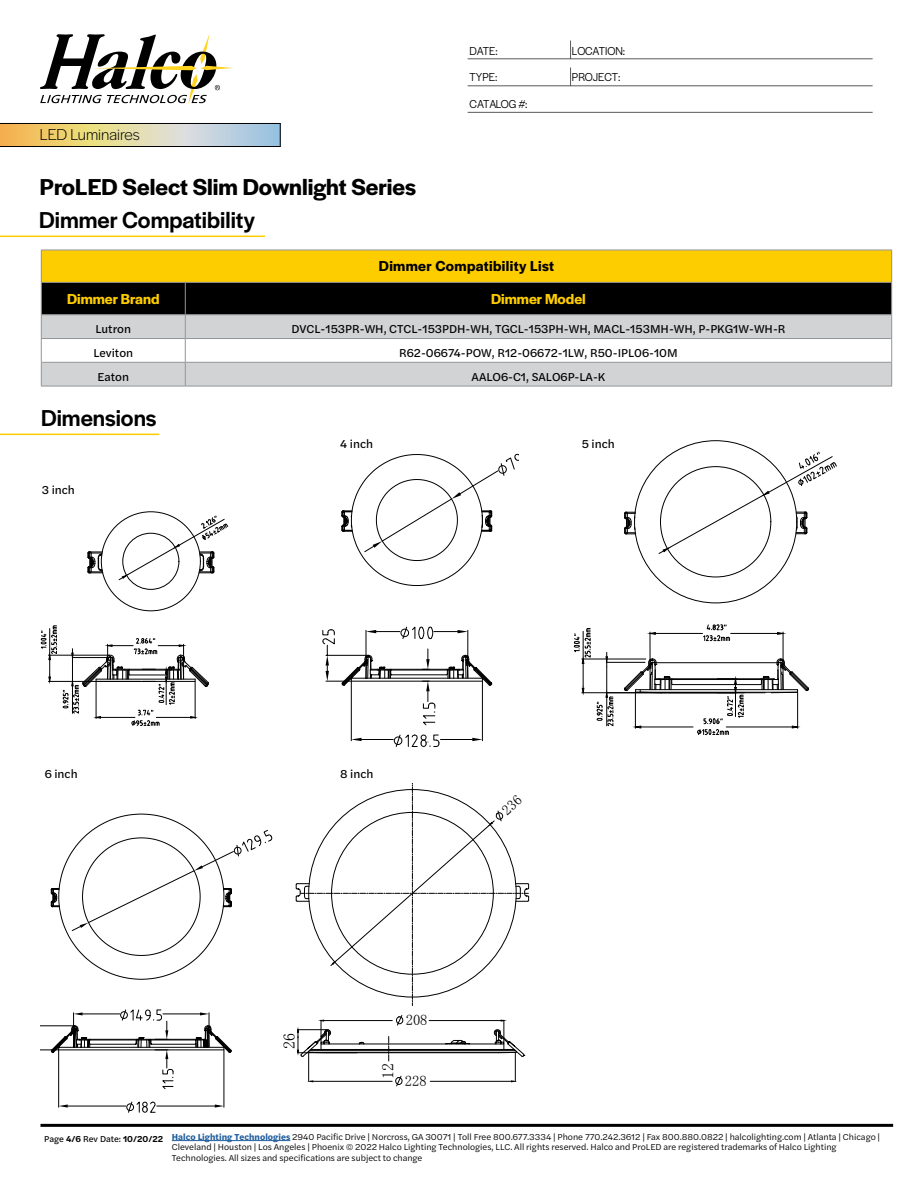
<style>
.page{position:relative;width:918px;height:1188px;background:#fff}
.page>*{position:absolute;margin:0;border:0;box-sizing:border-box;transform-origin:0 0}
.t1{font:600 24px "Halyard Display";color:#000}
.t2{font:500 24px "Halyard Display";color:#000}
.t3{font:300 16.5px "Halyard Display";color:#000}
.t4{font:16.05px "Sim Sun";color:#000}
.t5{font:600 15px "Halyard Display";letter-spacing:.025em;color:#000}
.t6{font:600 15px "Halyard Display";color:#fecd00}
.t7{font:14.7px "Sim Sun";color:#000}
.t8{font:12px "Halyard Text";color:#000}
.t9{font:12px "Halyard Display";color:#000;scale:.95 1}
.t10{font:12px "Halyard Display";letter-spacing:-.02em;color:#000;scale:.95 1}
.t11{font:9px/10.8px "Halyard Text";color:#000}
.t12{font:9px "Halyard Text";color:#000}
.t13{font:7.95px "Myriad Pro";color:#000}
.s1{font-weight:600}
.s2{font-weight:700;color:#215e9e}
</style>
<div class="page">
<svg style="left:40px;top:34px;width:193px;height:71px"></svg>
<hr style="left:40px;top:1124px;width:853px;height:3px;background:#000">
<svg style="left:0;top:123px;width:280px;height:24px;background:#c7c09a"></svg>
<hr style="left:468px;top:59px;width:405px;height:1px;background:#59595c">
<svg style="left:570px;top:41px;width:1px;height:18px"></svg>
<hr style="left:468px;top:86px;width:405px;height:1px;background:#59595c">
<svg style="left:570px;top:68px;width:1px;height:18px"></svg>
<hr style="left:468px;top:112px;width:405px;height:1px;background:#59595c">
<hr style="left:0;top:434px;width:159px;height:1px;background:#fecd00">
<hr style="left:0;top:236px;width:265px;height:1px;background:#fecd00">
<div style="left:41px;top:250px;width:851px;height:32px;background:#fecd00"></div>
<hr style="left:41px;top:250px;width:144px;height:1px;background:#939598">
<hr style="left:41px;top:250px;width:1px;height:32px;background:#939598">
<hr style="left:185px;top:250px;width:707px;height:1px;background:#939598">
<hr style="left:891px;top:250px;width:1px;height:32px;background:#939598">
<hr style="left:41px;top:386px;width:144px;height:1px;background:#939598">
<hr style="left:185px;top:386px;width:707px;height:1px;background:#939598">
<svg style="left:41px;top:282px;width:851px;height:104px"></svg>
<svg style="left:323px;top:454px;width:196px;height:293px"></svg>
<svg style="left:41px;top:813px;width:249px;height:329px"></svg>
<hr style="left:58px;top:1050px;width:1px;height:57px;background:#000">
<hr style="left:224px;top:1050px;width:1px;height:57px;background:#000">
<hr style="left:68px;top:1106px;width:58px;height:1px;background:#000">
<hr style="left:157px;top:1106px;width:58px;height:1px;background:#000">
<svg style="left:59px;top:1105px;width:9px;height:3px"></svg>
<svg style="left:215px;top:1105px;width:9px;height:3px"></svg>
<svg style="left:127px;top:1101px;width:28px;height:12px"></svg>
<svg style="left:41px;top:814px;width:231px;height:275px"></svg>
<svg style="left:297px;top:1015px;width:228px;height:72px"></svg>
<svg style="left:87px;top:551px;width:16px;height:23px"></svg>
<svg style="left:118px;top:516px;width:111px;height:64px"></svg>
<svg style="left:40px;top:625px;width:169px;height:101px"></svg>
<hr style="left:635px;top:692px;width:163px;height:1px;background:#000">
<hr style="left:636px;top:689px;width:162px;height:1px;background:#000">
<hr style="left:673px;top:684px;width:88px;height:1px;background:#000">
<hr style="left:655px;top:679px;width:119px;height:1px;background:#000">
<hr style="left:635px;top:693px;width:1px;height:35px;background:#000">
<hr style="left:797px;top:693px;width:1px;height:35px;background:#000">
<hr style="left:641px;top:727px;width:52px;height:1px;background:#000">
<hr style="left:726px;top:727px;width:66px;height:1px;background:#000">
<svg style="left:635px;top:725px;width:7px;height:4px"></svg>
<svg style="left:792px;top:725px;width:6px;height:4px"></svg>
<hr style="left:650px;top:632px;width:1px;height:57px;background:#000">
<hr style="left:783px;top:632px;width:1px;height:57px;background:#000">
<hr style="left:655px;top:633px;width:48px;height:1px;background:#000">
<hr style="left:731px;top:633px;width:47px;height:1px;background:#000">
<svg style="left:649px;top:632px;width:7px;height:3px"></svg>
<svg style="left:777px;top:632px;width:7px;height:3px"></svg>
<hr style="left:651px;top:662px;width:131px;height:1px;background:#000">
<svg style="left:624px;top:511px;width:12px;height:24px"></svg>
<svg style="left:760px;top:658px;width:49px;height:35px"></svg>
<svg style="left:658px;top:451px;width:179px;height:103px"></svg>
<hr style="left:582px;top:659px;width:64px;height:1px;background:#000">
<hr style="left:606px;top:692px;width:138px;height:1px;background:#000">
<hr style="left:606px;top:662px;width:39px;height:1px;background:#000">
<svg style="left:698px;top:678px;width:46px;height:57px"></svg>
<svg style="left:703px;top:624px;width:27px;height:17px"></svg>
<svg style="left:624px;top:658px;width:49px;height:35px"></svg>
<svg style="left:574px;top:628px;width:40px;height:98px"></svg>
<svg style="left:295px;top:783px;width:235px;height:223px"></svg>
<p class="t3" style="left:40px;top:123px;width:101px">LED Luminaires</p>
<p class="t1" style="left:40px;top:169px;width:378px">ProLED Select Slim Downlight Series</p>
<p class="t2" style="left:39px;top:203px;width:217px">Dimmer Compatibility</p>
<h3 class="t9" style="left:470px;top:42px;width:31px">DATE:</h3>
<h3 class="t9" style="left:572px;top:42px;width:58px">LOCATION:</h3>
<h3 class="t9" style="left:470px;top:69px;width:31px">TYPE:</h3>
<h3 class="t9" style="left:572px;top:69px;width:53px">PROJECT:</h3>
<h3 class="t10" style="left:470px;top:95px;width:63px">CATALOG #:</h3>
<p class="t5" style="left:379px;top:255px;width:177px">Dimmer Compatibility List</p>
<p class="t6" style="left:67px;top:288px;width:94px">Dimmer Brand</p>
<p class="t6" style="left:491px;top:288px;width:96px">Dimmer Model</p>
<p class="t8" style="left:95px;top:320px;width:37px">Lutron</p>
<p class="t8" style="left:291px;top:320px;width:496px">DVCL-153PR-WH, CTCL-153PDH-WH, TGCL-153PH-WH, MACL-153MH-WH, P-PKG1W-WH-R</p>
<p class="t8" style="left:93px;top:344px;width:41px">Leviton</p>
<p class="t8" style="left:399px;top:344px;width:280px">R62-06674-POW, R12-06672-1LW, R50-IPL06-10M</p>
<p class="t8" style="left:98px;top:368px;width:33px">Eaton</p>
<p class="t8" style="left:472px;top:368px;width:135px">AALO6-C1, SALO6P-LA-K</p>
<p class="t2" style="left:41px;top:401px;width:117px">Dimensions</p>
<p class="t13" style="left:42px;top:484px;width:22px">3 inch</p>
<p class="t8" style="left:45px;top:765px;width:34px">6 inch</p>
<p class="t8" style="left:340px;top:435px;width:34px">4 inch</p>
<p class="t8" style="left:340px;top:765px;width:35px">8 inch</p>
<p class="t4" style="left:281px;top:1049px;width:17px;rotate:-90deg">26</p>
<p class="t7" style="left:406px;top:1013px;width:23px">208</p>
<p class="t4" style="left:380px;top:1079px;width:17px;rotate:-90deg">12</p>
<p class="t7" style="left:405px;top:1073px;width:23px">228</p>
<p class="t8" style="left:582px;top:435px;width:35px">5 inch</p>
<p class="t12" style="left:44px;top:1132px;width:120px">Page <span class="s1">4/6</span> Rev Date: <span class="s1">10/20/22</span></p>
<p class="t11" style="left:172px;top:1131px;width:710px"><span class="s2">Halco Lighting Technologies</span> 2940 Pacific Drive | Norcross, GA 30071 | Toll Free 800.677.3334 | Phone 770.242.3612 | Fax 800.880.0822 | halcolighting.com | Atlanta | Chicago |<br>Cleveland | Houston | Los Angeles | Phoenix © 2022 Halco Lighting Technologies, LLC. All rights reserved. Halco and ProLED are registered trademarks of Halco Lighting<br>Technologies. All sizes and specifications are subject to change</p>
</div>
